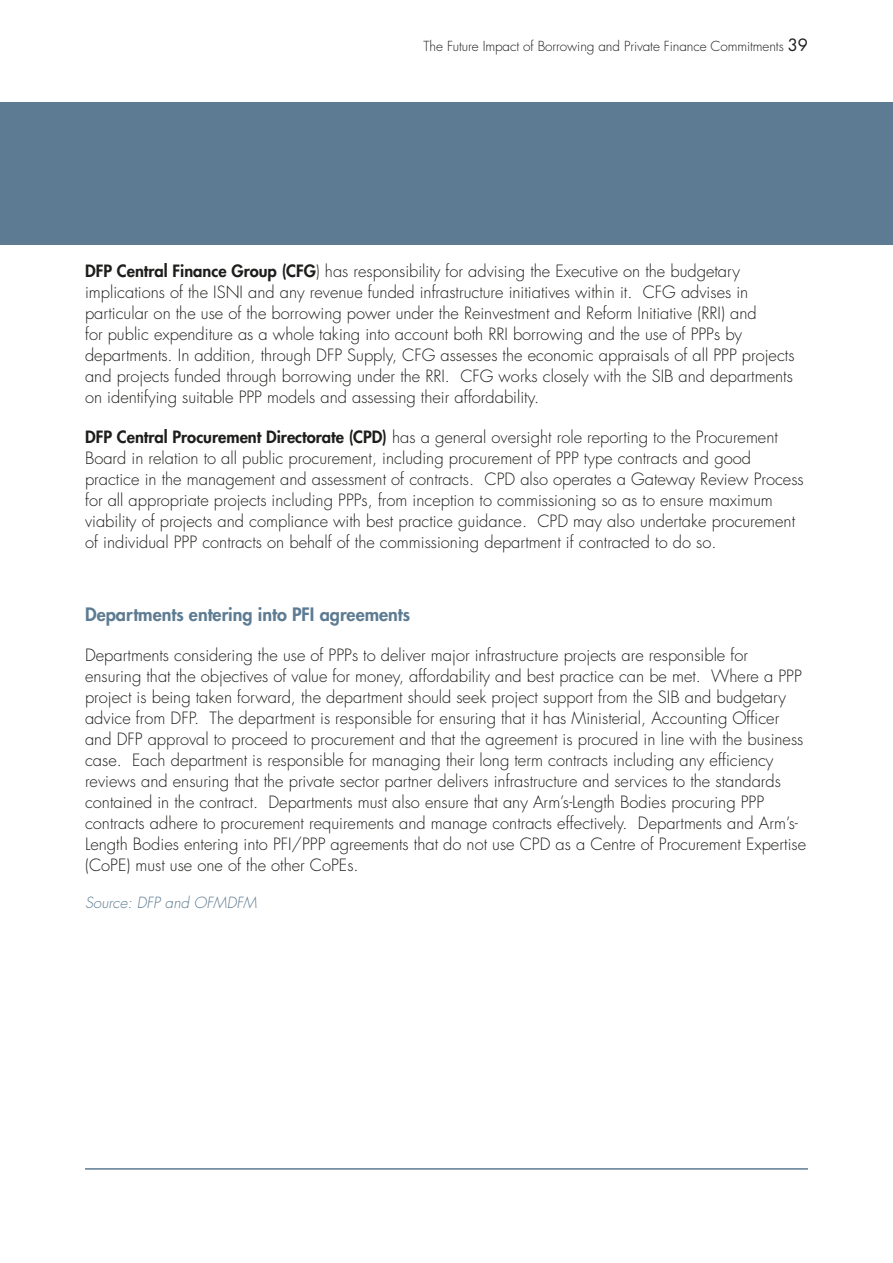
<style>
.page{position:relative;width:893px;height:1263px;background:#fff}
.page>*{position:absolute;margin:0;border:0;box-sizing:border-box;transform-origin:0 0}
._1__subheads{font:800 18px "Futura";color:#5d7b92}
.Body_copy{font:300 16.5px/21px "Futura";color:#1d1d1b}
.source{font:italic 300 15px "Futura";color:#5d7b92}
.Top_strip_text{font:300 13.5px "Futura";letter-spacing:-.005em;color:#1d1d1b}
.s1{font-weight:400;font-size:16.5px}
.s2{font-weight:800}
</style>
<div class="page">
<div style="left:0;top:102px;width:893px;height:142px;background:#5d7b92"></div>
<hr style="left:85px;top:1168px;width:723px;height:2px;background:#5d7b92">
<p class="Top_strip_text" style="left:424px;top:38px;width:386px">The Future Impact of Borrowing and Private Finance Commitments <span class="s1">39</span></p>
<p class="Body_copy" style="left:85px;top:261px;width:711px"><span class="s2">DFP Central Finance Group (CFG</span>) has responsibility for advising the Executive on the budgetary implications of the ISNI and any revenue funded infrastructure initiatives within it. CFG advises in particular on the use of the borrowing power under the Reinvestment and Reform Initiative (RRI) and<br>for public expenditure as a whole taking into account both RRI borrowing and the use of PPPs by departments. In addition, through DFP Supply, CFG assesses the economic appraisals of all PPP projects and projects funded through borrowing under the RRI. CFG works closely with the SIB and departments on identifying suitable PPP models and assessing their affordability.</p>
<p class="Body_copy" style="left:85px;top:427px;width:720px"><span class="s2">DFP Central Procurement Directorate (CPD)</span> has a general oversight role reporting to the Procurement Board in relation to all public procurement, including procurement of PPP type contracts and good practice in the management and assessment of contracts. CPD also operates a Gateway Review Process for all appropriate projects including PPPs, from inception to commissioning so as to ensure maximum viability of projects and compliance with best practice guidance. CPD may also undertake procurement of individual PPP contracts on behalf of the commissioning department if contracted to do so.</p>
<p class="_1__subheads" style="left:85px;top:603px;width:327px">Departments entering into PFI agreements</p>
<p class="Body_copy" style="left:85px;top:645px;width:723px">Departments considering the use of PPPs to deliver major infrastructure projects are responsible for ensuring that the objectives of value for money, affordability and best practice can be met. Where a PPP project is being taken forward, the department should seek project support from the SIB and budgetary advice from DFP. The department is responsible for ensuring that it has Ministerial, Accounting Officer and DFP approval to proceed to procurement and that the agreement is procured in line with the business case. Each department is responsible for managing their long term contracts including any efficiency reviews and ensuring that the private sector partner delivers infrastructure and services to the standards contained in the contract. Departments must also ensure that any Arm’s-Length Bodies procuring PPP contracts adhere to procurement requirements and manage contracts effectively. Departments and Arm’s-Length Bodies entering into PFI/PPP agreements that do not use CPD as a Centre of Procurement Expertise (CoPE) must use one of the other CoPEs.</p>
<p class="source" style="left:85px;top:894px;width:173px">Source: DFP and OFMDFM</p>
</div>
